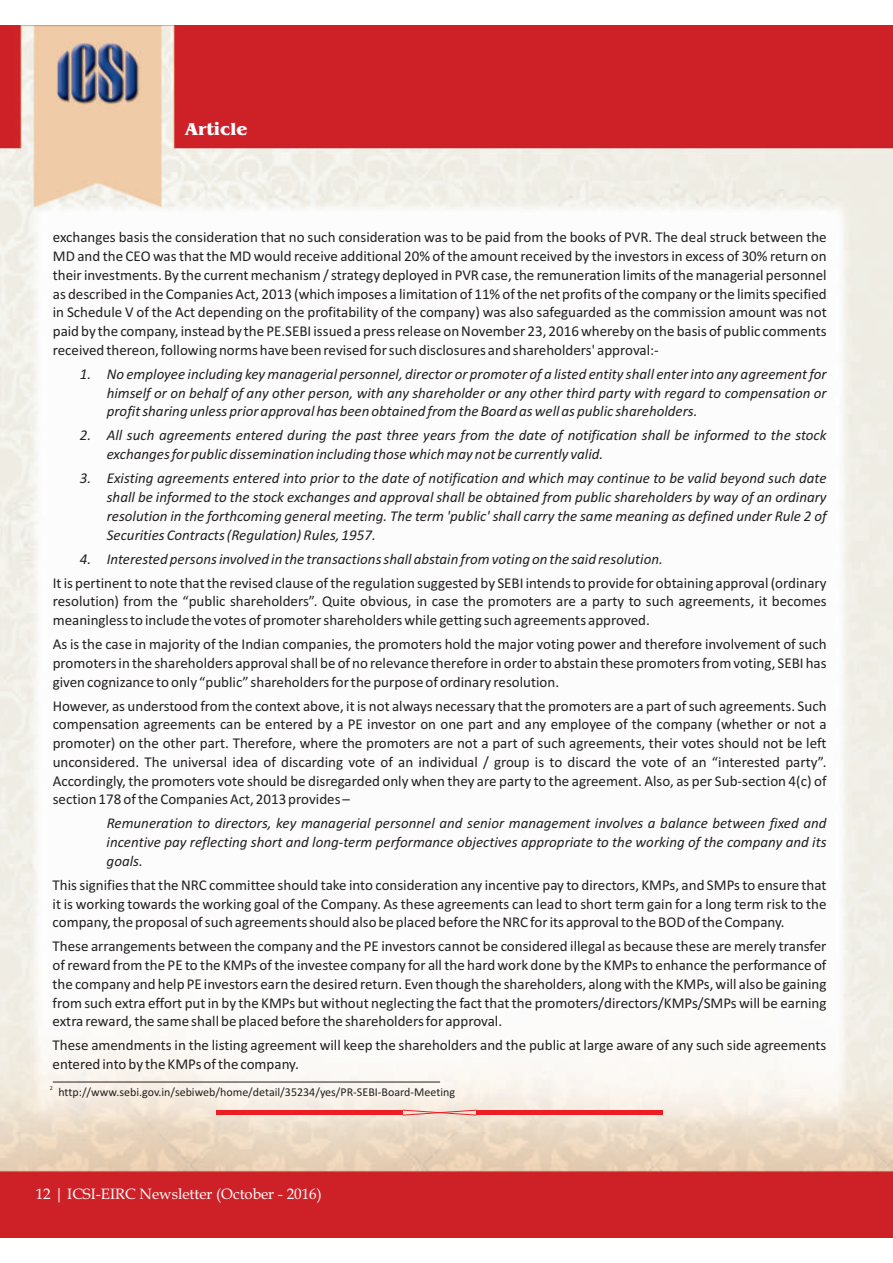
<style>
.page{position:relative;width:893px;height:1263px;background:#fff}
.page>*{position:absolute;margin:0;border:0;box-sizing:border-box;transform-origin:0 0}
.t1{font:700 18px "Bangkok";color:#fff}
.t2{font:15px/18.8px "Calibri";color:#231f20;text-align:justify}
.t3{font:italic 15px/18.8px "Calibri";color:#231f20;text-align:justify}
.t4{font:15px "Book Antiqua";color:#fff}
.t5{font:12px "Calibri";color:#231f20}
.t6{font:6px "Calibri";color:#231f20}
</style>
<div class="page">
<img style="left:0;top:26px;width:893px;height:1211px">
<hr style="left:53px;top:1082px;width:387px;height:1px;background:#231f20">
<div style="left:216px;top:1110px;width:187px;height:5px;background:#ee1d23"></div>
<div style="left:476px;top:1110px;width:187px;height:5px;background:#ee1d23"></div>
<svg style="left:402px;top:1109px;width:75px;height:7px"></svg>
<p class="t1" style="left:184px;top:118px;width:64px">Article</p>
<p class="t2" style="left:53px;top:229px;width:775px">exchanges basis the consideration that no such consideration was to be paid from the books of PVR. The deal struck between the MD and the CEO was that the MD would receive additional 20% of the amount received by the investors in excess of 30% return on their investments. By the current mechanism / strategy deployed in PVR case, the remuneration limits of the managerial personnel as described in the Companies Act, 2013 (which imposes a limitation of 11% of the net profits of the company or the limits specified in Schedule V of the Act depending on the profitability of the company) was also safeguarded as the commission amount was not paid by the company, instead by the PE.SEBI issued a press release on November 23, 2016 whereby on the basis of public comments received thereon, following norms have been revised for such disclosures and shareholders' approval:-</p>
<p class="t3" style="left:107px;top:366px;width:721px;text-indent:-27px">1. No employee including key managerial personnel, director or promoter of a listed entity shall enter into any agreement for himself or on behalf of any other person, with any shareholder or any other third party with regard to compensation or profit sharing unless prior approval has been obtained from the Board as well as public shareholders.</p>
<p class="t3" style="left:107px;top:427px;width:721px;text-indent:-27px">2. All such agreements entered during the past three years from the date of notification shall be informed to the stock exchanges for public dissemination including those which may not be currently valid.</p>
<p class="t3" style="left:107px;top:470px;width:721px;text-indent:-27px">3. Existing agreements entered into prior to the date of notification and which may continue to be valid beyond such date shall be informed to the stock exchanges and approval shall be obtained from public shareholders by way of an ordinary resolution in the forthcoming general meeting. The term 'public' shall carry the same meaning as defined under Rule 2 of Securities Contracts (Regulation) Rules, 1957.</p>
<p class="t3" style="left:80px;top:550px;width:585px">4. Interested persons involved in the transactions shall abstain from voting on the said resolution.</p>
<p class="t2" style="left:53px;top:574px;width:775px">It is pertinent to note that the revised clause of the regulation suggested by SEBI intends to provide for obtaining approval (ordinary resolution) from the “public shareholders”. Quite obvious, in case the promoters are a party to such agreements, it becomes meaningless to include the votes of promoter shareholders while getting such agreements approved.</p>
<p class="t2" style="left:53px;top:636px;width:775px">As is the case in majority of the Indian companies, the promoters hold the major voting power and therefore involvement of such promoters in the shareholders approval shall be of no relevance therefore in order to abstain these promoters from voting, SEBI has given cognizance to only “public” shareholders for the purpose of ordinary resolution.</p>
<p class="t2" style="left:53px;top:697px;width:775px">However, as understood from the context above, it is not always necessary that the promoters are a part of such agreements. Such compensation agreements can be entered by a PE investor on one part and any employee of the company (whether or not a promoter) on the other part. Therefore, where the promoters are not a part of such agreements, their votes should not be left unconsidered. The universal idea of discarding vote of an individual / group is to discard the vote of an “interested party”.<br>Accordingly, the promoters vote should be disregarded only when they are party to the agreement. Also, as per Sub-section 4(c) of section 178 of the Companies Act, 2013 provides –</p>
<p class="t3" style="left:107px;top:815px;width:721px">Remuneration to directors, key managerial personnel and senior management involves a balance between fixed and incentive pay reflecting short and long-term performance objectives appropriate to the working of the company and its goals.</p>
<p class="t2" style="left:53px;top:877px;width:775px">This signifies that the NRC committee should take into consideration any incentive pay to directors, KMPs, and SMPs to ensure that it is working towards the working goal of the Company. As these agreements can lead to short term gain for a long term risk to the company, the proposal of such agreements should also be placed before the NRC for its approval to the BOD of the Company.</p>
<p class="t2" style="left:53px;top:938px;width:775px">These arrangements between the company and the PE investors cannot be considered illegal as because these are merely transfer of reward from the PE to the KMPs of the investee company for all the hard work done by the KMPs to enhance the performance of the company and help PE investors earn the desired return. Even though the shareholders, along with the KMPs, will also be gaining from such extra effort put in by the KMPs but without neglecting the fact that the promoters/directors/KMPs/SMPs will be earning extra reward, the same shall be placed before the shareholders for approval.</p>
<p class="t2" style="left:53px;top:1037px;width:775px">These amendments in the listing agreement will keep the shareholders and the public at large aware of any such side agreements entered into by the KMPs of the company.</p>
<p class="t6" style="left:50px;top:1085px;width:5px">2</p>
<p class="t5" style="left:58px;top:1087px;width:398px">http://www.sebi.gov.in/sebiweb/home/detail/35234/yes/PR-SEBI-Board-Meeting</p>
<p class="t4" style="left:36px;top:1188px;width:287px">12 | ICSI-EIRC Newsletter (October - 2016)</p>
</div>
